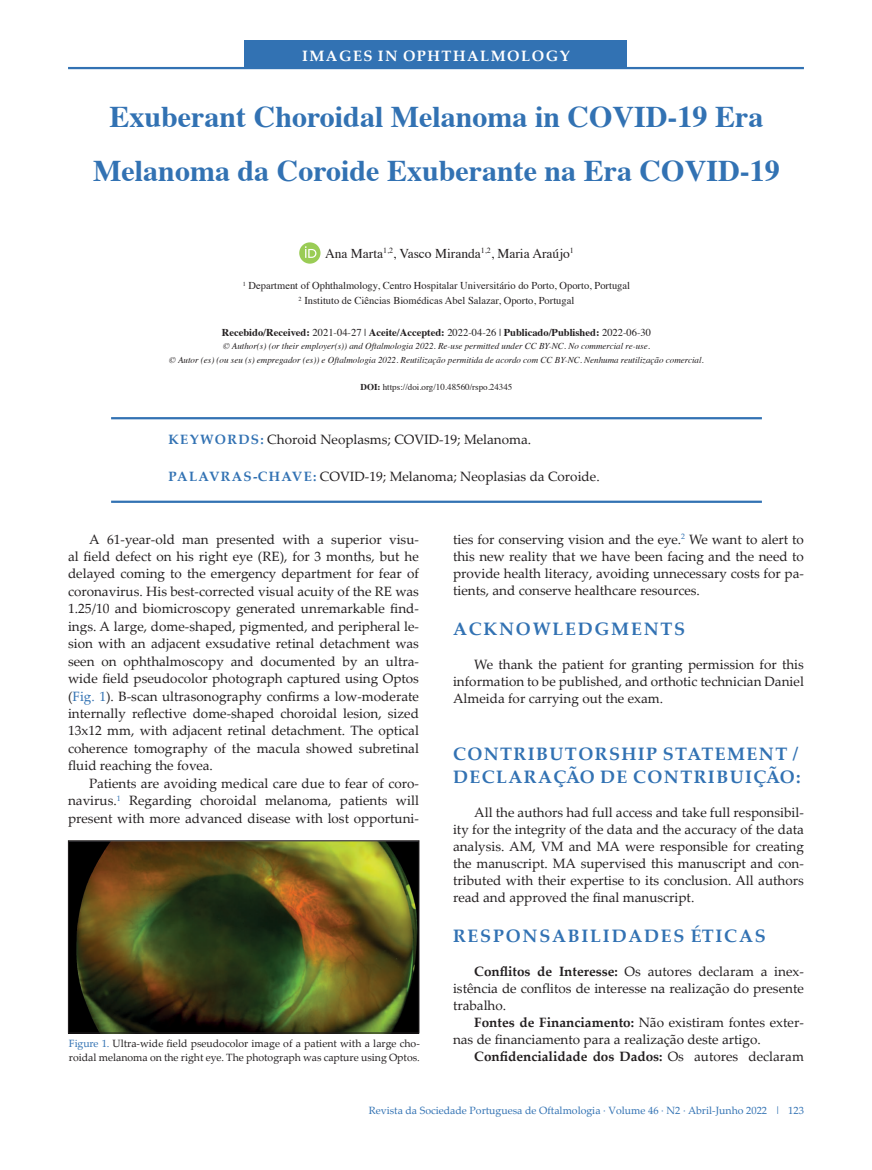
<style>
.page{position:relative;width:872px;height:1170px;background:#fff}
.page>*{position:absolute;margin:0;border:0;box-sizing:border-box;transform-origin:0 0}
.t1{font:700 30px/54px "Times";color:#3272b3;text-align:center}
.t2{font:700 18px "Palatino Linotype";letter-spacing:.08em;color:#3272b3}
.t3{font:700 15px "Palatino Linotype";letter-spacing:.1em;color:#fff}
.t4{font:13.5px/17.4px "Palatino Linotype";color:#231f20;text-align:justify}
.t5{font:700 13.5px "Palatino Linotype";color:#231f20}
.t6{font:13.5px "Times";color:#231f20}
.t7{font:700 13.5px "Palatino Linotype";color:#3272b3}
.t8{font:10.5px/15px "Times";color:#231f20;text-align:center}
.t9{font:10.5px/13.5px "Palatino Linotype";color:#231f20}
.t10{font:700 10.5px "Times";color:#231f20}
.t11{font:10.5px "Palatino Linotype";color:#3272b3}
.t12{font:italic 9px/13.5px "Times";color:#231f20;text-align:center}
.t13{font:9px "Times";color:#231f20}
.s1{font-weight:400}
.s2{font-weight:700}
.s3{font-weight:700;color:#3272b3}
.s4{color:#3272b3}
</style>
<div class="page">
<hr style="left:68px;top:67px;width:736px;height:2px;background:#3272b3">
<div style="left:244px;top:40px;width:383px;height:28px;background:#3272b3"></div>
<hr style="left:111px;top:417px;width:651px;height:2px;background:#3272b3">
<hr style="left:111px;top:500px;width:651px;height:3px;background:#3272b3">
<div style="left:299px;top:242px;width:21px;height:22px;background:#9acc55;border-radius:50%"></div>
<svg style="left:305px;top:246px;width:11px;height:12px"></svg>
<img style="left:70px;top:842px;width:347px;height:189px">
<div style="left:68px;top:840px;width:351px;height:193px;border:1px solid #231f20"></div>
<p class="t3" style="left:302px;top:45px;width:269px">IMAGES IN OPHTHALMOLOGY</p>
<h1 class="t1" style="left:93px;top:86px;width:688px">Exuberant Choroidal Melanoma in COVID-19 Era<br>Melanoma da Coroide Exuberante na Era COVID-19</h1>
<p class="t6" style="left:325px;top:240px;width:250px">Ana Marta<sup>1,2</sup>, Vasco Miranda<sup>1,2</sup>, Maria Araújo<sup>1</sup></p>
<p class="t8" style="left:243px;top:277px;width:389px"><sup>1</sup> Department of Ophthalmology, Centro Hospitalar Universitário do Porto, Oporto, Portugal<br><sup>2</sup> Instituto de Ciências Biomédicas Abel Salazar, Oporto, Portugal</p>
<p class="t10" style="left:222px;top:322px;width:431px">Recebido/Received: <span class="s1">2021-04-27 |</span> Aceite/Accepted: <span class="s1">2022-04-26 |</span> Publicado/Published: <span class="s1">2022-06-30</span></p>
<p class="t12" style="left:169px;top:339px;width:536px">© Author(s) (or their employer(s)) and Oftalmologia 2022. Re-use permitted under CC BY-NC. No commercial re-use.<br>© Autor (es) (ou seu (s) empregador (es)) e Oftalmologia 2022. Reutilização permitida de acordo com CC BY-NC. Nenhuma reutilização comercial.</p>
<p class="t13" style="left:360px;top:378px;width:153px"><span class="s2">DOI:</span> https://doi.org/10.48560/rspo.24345</p>
<p class="t7" style="left:168px;top:430px;width:24px">KEYWORDS</p>
<p class="t4" style="left:260px;top:430px;width:272px"><span class="s3">:</span> Choroid Neoplasms; COVID-19; Melanoma.</p>
<p class="t7" style="left:168px;top:466px;width:21px">PALAVRAS</p>
<p class="t7" style="left:253px;top:466px;width:17px">-CHAVE</p>
<p class="t4" style="left:313px;top:466px;width:288px"><span class="s3">:</span> COVID-19; Melanoma; Neoplasias da Coroide.</p>
<p class="t4" style="left:68px;top:529px;width:352px;text-indent:21px">A 61-year-old man presented with a superior visu&shy;al field defect on his right eye (RE), for 3 months, but he delayed coming to the emergency department for fear of coronavirus. His best-corrected visual acuity of the RE was 1.25/10 and biomicroscopy generated unremarkable find&shy;ings. A large, dome-shaped, pigmented, and peripheral le&shy;sion with an adjacent exsudative retinal detachment was seen on ophthalmoscopy and documented by an ultra&shy;wide field pseudocolor photograph captured using Optos (<span class="s4">Fig. 1</span>). B-scan ultrasonography confirms a low-moderate internally reflective dome-shaped choroidal lesion, sized 13x12 mm, with adjacent retinal detachment. The optical coherence tomography of the macula showed subretinal fluid reaching the fovea.</p>
<p class="t4" style="left:68px;top:773px;width:352px;text-indent:21px">Patients are avoiding medical care due to fear of coro&shy;navirus.<sup>1</sup> Regarding choroidal melanoma, patients will present with more advanced disease with lost opportuni-</p>
<p class="t9" style="left:69px;top:1036px;width:352px"><span class="s4">Figure 1.</span> Ultra-wide field pseudocolor image of a patient with a large cho&shy;roidal melanoma on the right eye. The photograph was capture using Optos.</p>
<p class="t4" style="left:453px;top:530px;width:352px;line-height:17px">ties for conserving vision and the eye.<sup>2</sup> We want to alert to this new reality that we have been facing and the need to provide health literacy, avoiding unnecessary costs for pa&shy;tients, and conserve healthcare resources.</p>
<h2 class="t2" style="left:453px;top:615px;width:33px">ACKNOWLEDGMENTS</h2>
<p class="t4" style="left:453px;top:655px;width:352px;line-height:17px;text-indent:21px">We thank the patient for granting permission for this information to be published, and orthotic technician Daniel Almeida for carrying out the exam.</p>
<h2 class="t2" style="left:453px;top:740px;width:29px">CONTRIBUTORSHIP</h2>
<h2 class="t2" style="left:663px;top:740px;width:28px">STATEMENT</h2>
<h2 class="t2" style="left:793px;top:740px;width:7px">/</h2>
<h2 class="t2" style="left:453px;top:764px;width:32px">DECLARAÇÃO</h2>
<h2 class="t2" style="left:600px;top:764px;width:62px">DE CONTRIBUIÇÃO</h2>
<h2 class="t2" style="left:796px;top:764px;width:6px">:</h2>
<p class="t4" style="left:453px;top:803px;width:352px;line-height:17px;text-indent:21px">All the authors had full access and take full responsibil&shy;ity for the integrity of the data and the accuracy of the data analysis. AM, VM and MA were responsible for creating the manuscript. MA supervised this manuscript and con&shy;tributed with their expertise to its conclusion. All authors read and approved the final manuscript.</p>
<h2 class="t2" style="left:453px;top:923px;width:30px">RESPONSABILIDADES</h2>
<h2 class="t2" style="left:691px;top:923px;width:25px">ÉTICAS</h2>
<p class="t4" style="left:453px;top:962px;width:352px;line-height:17px;text-indent:21px"><span class="s2">CONFLITOS DE INTERESSE:</span> Os autores declaram a inex&shy;istência de conflitos de interesse na realização do presente trabalho.</p>
<p class="t4" style="left:453px;top:1013px;width:352px;line-height:17px;text-indent:21px"><span class="s2">FONTES DE FINANCIAMENTO:</span> Não existiram fontes exter&shy;nas de financiamento para a realização deste artigo.</p>
<p class="t5" style="left:474px;top:1046px;width:331px">CONFIDENCIALIDADE DOS DADOS: <span class="s1">Os autores declaram</span></p>
<p class="t11" style="left:369px;top:1102px;width:437px">Revista da Sociedade Portuguesa de Oftalmologia · Volume 46 · N2 · Abril-Junho 2022 | 123</p>
</div>
